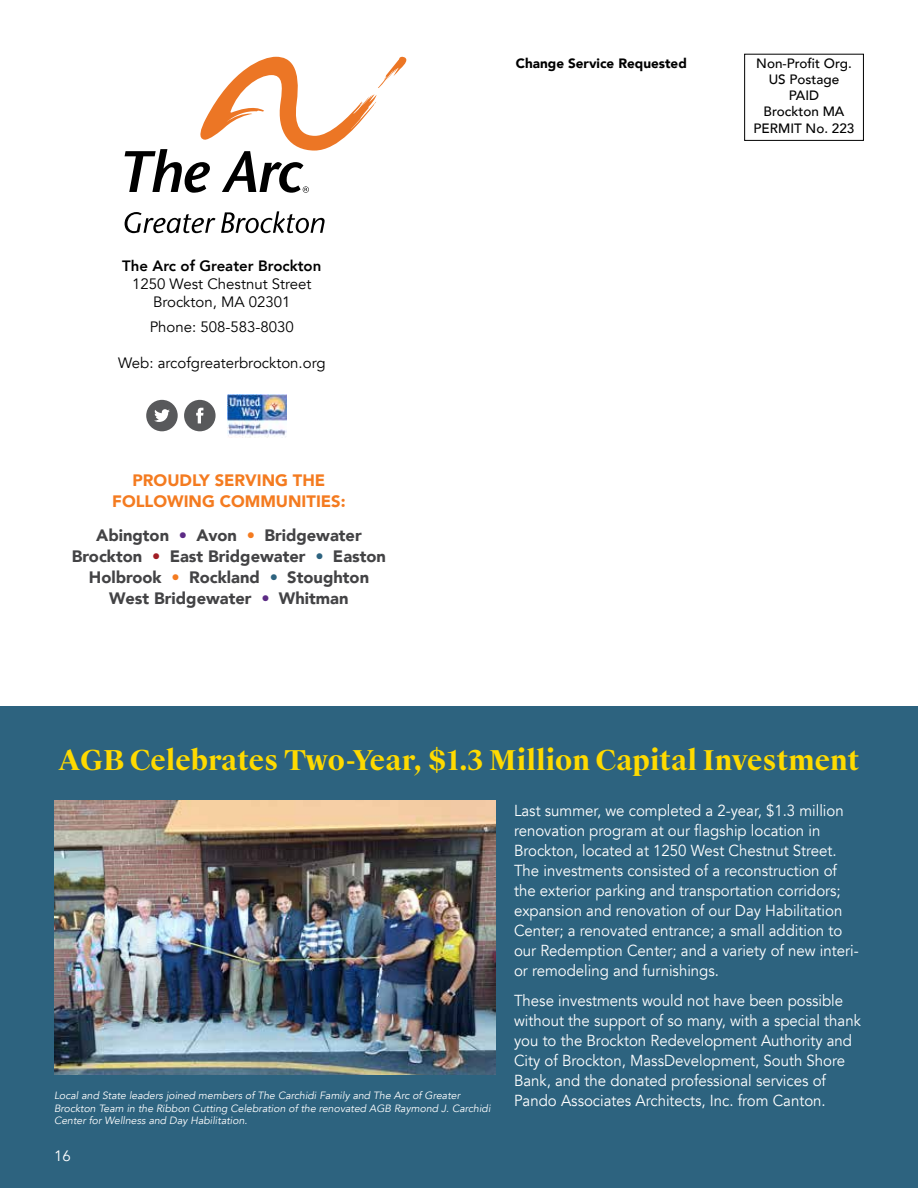
<style>
.page{position:relative;width:918px;height:1188px;background:#fff}
.page>*{position:absolute;margin:0;border:0;box-sizing:border-box;transform-origin:0 0}
.t1{font:700 27.3px "Suisse Works";color:#ffda00}
.t2{font:900 16.5px/21px "Avenir";color:#434345;text-align:center}
.t3{font:900 16.5px/21px "Avenir";color:#f47b20;text-align:center}
.t4{font:15.9px/20px "Avenir";color:#fff;scale:.94 1}
.t5{font:15px/18px "Avenir";color:#000;text-align:center}
.t6{font:800 15px "Avenir";color:#000}
.t7{font:15px "Avenir";color:#fff}
.t8{font:500 13.5px/16.2px "Avenir";color:#000;text-align:center}
.t9{font:900 13.5px "Avenir";color:#000}
.t10{font:italic 10.5px/12.6px "Avenir";color:#fff}
.s1{color:#5c2b85}
.s2{color:#f47b20}
.s3{color:#a11d24}
.s4{color:#2d637f}
</style>
<div class="page">
<div style="left:0;top:706px;width:918px;height:482px;background:#2d637f"></div>
<svg style="left:184px;top:400px;width:32px;height:31px"></svg>
<svg style="left:146px;top:400px;width:32px;height:31px"></svg>
<img style="left:227px;top:394px;width:60px;height:43px">
<svg style="left:125px;top:57px;width:282px;height:136px"></svg>
<svg style="left:125px;top:211px;width:200px;height:22px"></svg>
<div style="left:744px;top:54px;width:120px;height:87px;border:1px solid #000"></div>
<img style="left:54px;top:800px;width:442px;height:275px">
<p class="t6" style="left:122px;top:254px;width:201px">The Arc of Greater Brockton</p>
<p class="t5" style="left:132px;top:275px;width:181px">1250 West Chestnut Street<br>Brockton, MA 02301</p>
<p class="t5" style="left:150px;top:318px;width:146px">Phone: 508-583-8030</p>
<p class="t5" style="left:118px;top:354px;width:209px">Web: arcofgreaterbrockton.org</p>
<p class="t3" style="left:112px;top:469px;width:235px">PROUDLY SERVING THE<br>FOLLOWING COMMUNITIES:</p>
<p class="t2" style="left:72px;top:524px;width:316px">Abington <span class="s1">•</span> Avon <span class="s2">•</span> Bridgewater<br>Brockton <span class="s3">•</span> East Bridgewater <span class="s4">•</span> Easton<br>Holbrook <span class="s2">•</span> Rockland <span class="s4">•</span> Stoughton<br>West Bridgewater <span class="s1">•</span> Whitman</p>
<p class="t9" style="left:516px;top:51px;width:173px">Change Service Requested</p>
<p class="t8" style="left:754px;top:54px;width:102px">Non-Profit Org.<br>US Postage<br>PAID<br>Brockton MA<br>PERMIT No. 223</p>
<h1 class="t1" style="left:58px;top:743px;width:803px">AGB Celebrates Two-Year, $1.3 Million Capital Investment</h1>
<p class="t10" style="left:54px;top:1089px;width:438px">Local and State leaders joined members of The Carchidi Family and The Arc of Greater<br>Brockton Team in the Ribbon Cutting Celebration of the renovated AGB Raymond J. Carchidi<br>Center for Wellness and Day Habilitation.</p>
<p class="t7" style="left:54px;top:1147px;width:18px">16</p>
<p class="t4" style="left:514px;top:801px;width:368px">Last summer, we completed a 2-year, $1.3 million renovation program at our flagship location in Brockton, located at 1250 West Chestnut Street.<br>The investments consisted of a reconstruction of the exterior parking and transportation corridors; expansion and renovation of our Day Habilitation Center; a renovated entrance; a small addition to our Redemption Center; and a variety of new interi&shy;or remodeling and furnishings.</p>
<p class="t4" style="left:514px;top:991px;width:371px">These investments would not have been possible without the support of so many, with a special thank you to the Brockton Redevelopment Authority and City of Brockton, MassDevelopment, South Shore Bank, and the donated professional services of Pando Associates Architects, Inc. from Canton.</p>
</div>
